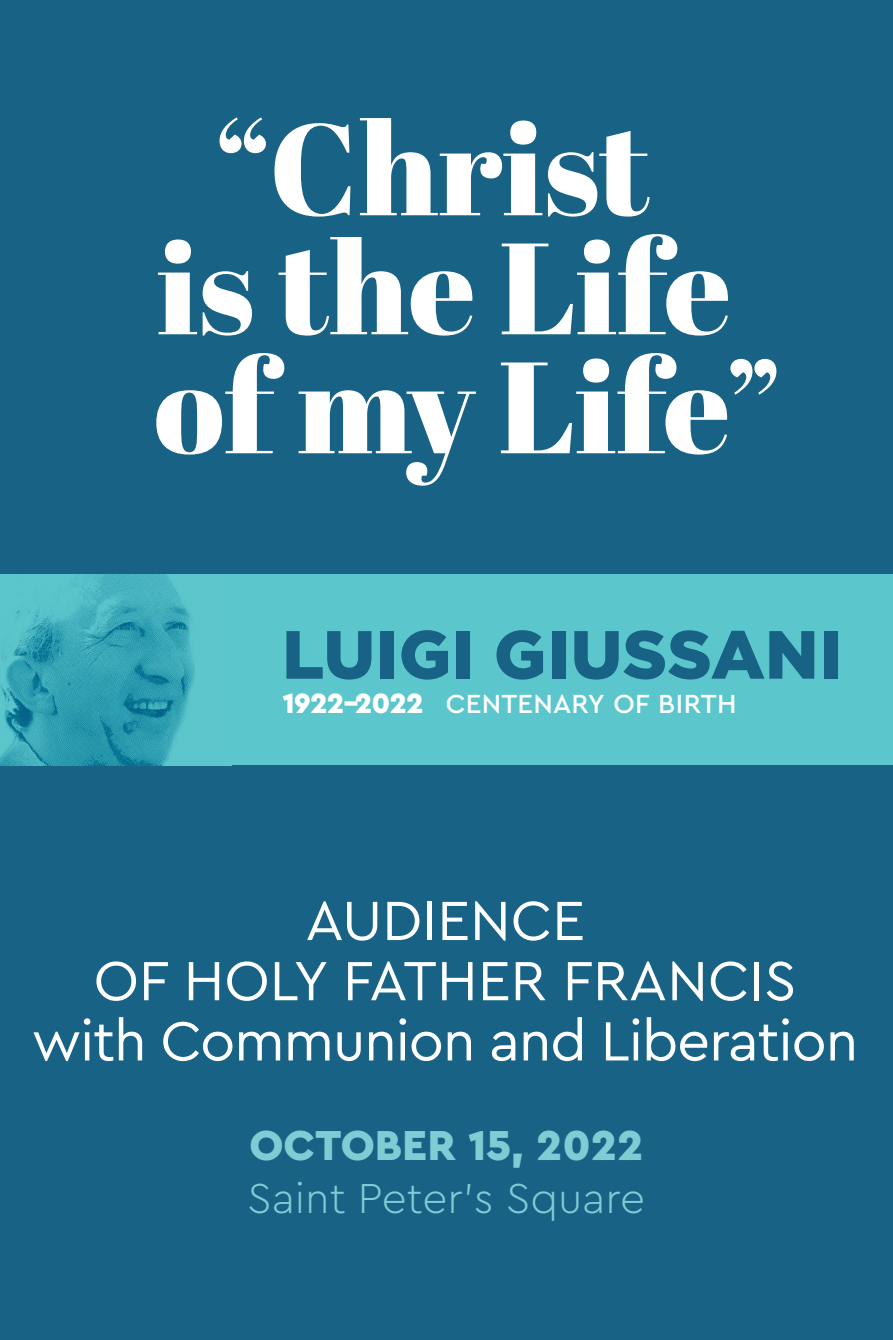
<style>
.page{position:relative;width:893px;height:1340px;background:#fff}
.page>*{position:absolute;margin:0;border:0;box-sizing:border-box;transform-origin:0 0}
.t1{font:129.6px/119px "Abril Fatface";color:#fff;text-align:center}
.testo-Udienza{font:900 67.95px "Gotham";letter-spacing:.01em;color:#186285}
.t2{font:57.82px/60.3px "Cera Pro";color:#fff;text-align:center}
.t3{font:57.82px "Cera Pro";letter-spacing:-.02em;color:#fff}
.t4{font:300 43.88px "Cera Pro";color:#7fccd4}
.t5{font:900 43.88px "Cera Pro";color:#7fccd4}
.testo-Udienza-2{font:500 27.45px "Cera Pro";letter-spacing:.005em;color:#fff}
.s1{font-weight:900;font-size:29.25px}
</style>
<div class="page">
<div style="left:0;top:0;width:893px;height:1339px;background:#186285"></div>
<img style="left:0;top:575px;width:221px;height:190px">
<div style="left:221px;top:575px;width:672px;height:190px;background:#5cc6cd"></div>
<p class="t1" style="left:154px;top:106px;width:630px">“Christ<br>is the Life of my Life”</p>
<p class="testo-Udienza" style="left:282px;top:608px;width:561px">LUIGI GIUSSANI</p>
<p class="testo-Udienza-2" style="left:283px;top:686px;width:455px"><span class="s1">1922–2022</span> CENTENARY OF BIRTH</p>
<p class="t2" style="left:94px;top:888px;width:704px">AUDIENCE<br>OF HOLY FATHER FRANCIS</p>
<p class="t3" style="left:32px;top:1002px;width:828px">with Communion and Liberation</p>
<p class="t5" style="left:250px;top:1116px;width:395px">OCTOBER 15, 2022</p>
<p class="t4" style="left:248px;top:1169px;width:399px">Saint Peter’s Square</p>
</div>
